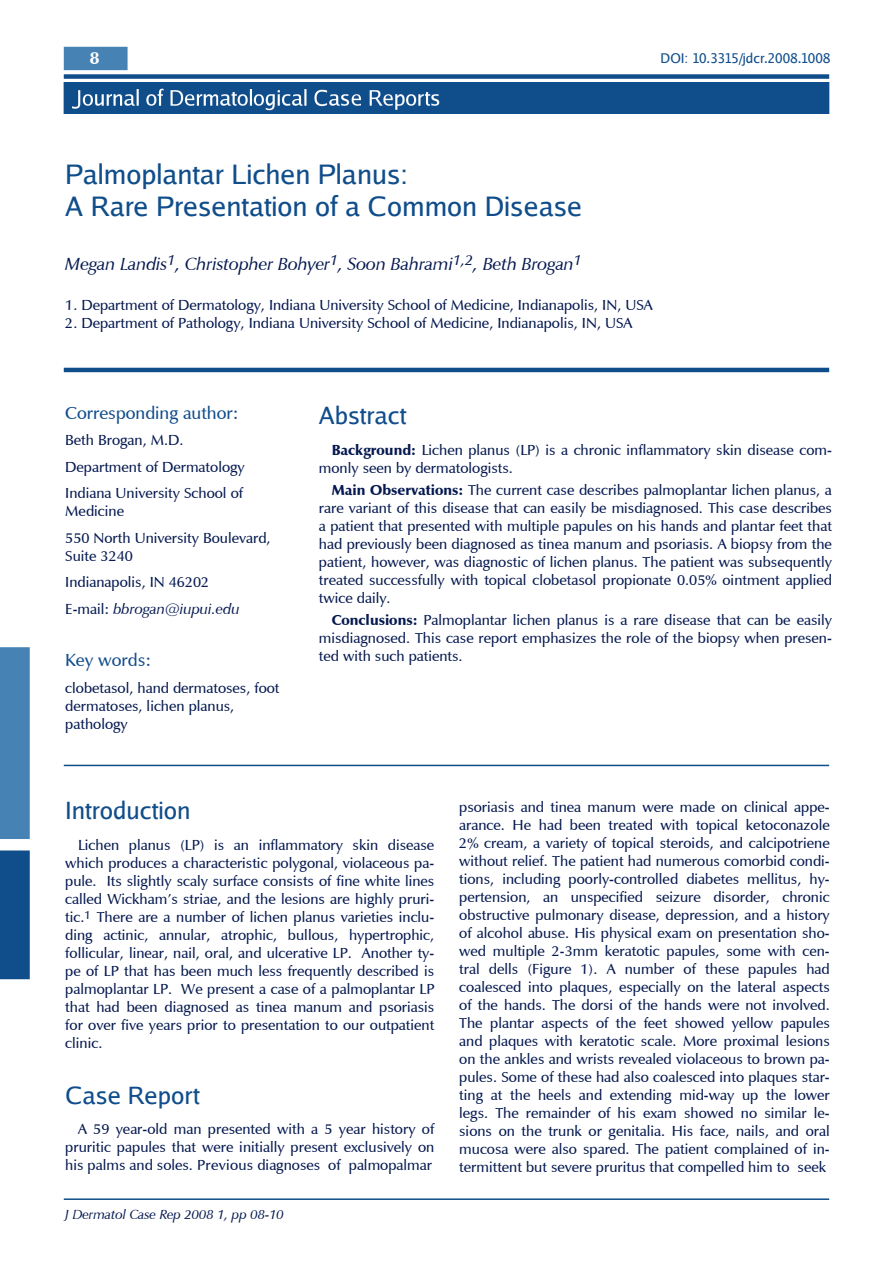
<style>
.page{position:relative;width:893px;height:1263px;background:#fff}
.page>*{position:absolute;margin:0;border:0;box-sizing:border-box;transform-origin:0 0}
.t1{font:27px/32.4px "Luxi Sans";color:#104d8b}
.t2{font:24px "Luxi Sans";color:#104d8b}
.t3{font:24px "Luxi Sans";letter-spacing:-.03em;color:#104d8b}
.t4{font:italic 18px "Mg Open Cosmetica";letter-spacing:-.055em;color:#051950}
.t5{font:18px "Mg Open Cosmetica";color:#104d8b}
.t6{font:700 18px "Mg Open Cosmetica";color:#fff}
.t7{font:15px/18px "Mg Open Cosmetica";letter-spacing:-.005em;color:#051950}
.t8{font:15px/18px "Mg Open Cosmetica";letter-spacing:-.03em;color:#051950}
.t9{font:italic 13.5px "Mg Open Cosmetica";color:#051950}
.t10{font:13.5px "Luxi Sans";color:#104d8b}
.s1{font-style:italic}
.s2{font-weight:700}
</style>
<div class="page">
<hr style="left:64px;top:1198px;width:765px;height:2px;background:#104d8b">
<div style="left:0;top:850px;width:30px;height:129px;background:#104d8b"></div>
<div style="left:0;top:647px;width:30px;height:192px;background:#4682b4"></div>
<hr style="left:64px;top:368px;width:765px;height:4px;background:#104d8b">
<hr style="left:64px;top:765px;width:765px;height:1px;background:#104d8b">
<img style="left:64px;top:82px;width:765px;height:32px">
<div style="left:64px;top:74px;width:765px;height:5px;background:#104d8b"></div>
<div style="left:64px;top:47px;width:64px;height:23px;background:#4682b4"></div>
<p class="t6" style="left:90px;top:47px;width:11px">8</p>
<p class="t10" style="left:661px;top:50px;width:171px">DOI: 10.3315/jdcr.2008.1008</p>
<h1 class="t1" style="left:65px;top:157px;width:511px">Palm oplantarLich e n Planus :<br>A Rare Pre s e ntation ofa Com m on Dis e as e</h1>
<p class="t4" style="left:65px;top:254px;width:518px">Me gan Landis<sup>1</sup>, Ch ristoph e r Boh ye r<sup>1</sup>, Soon Bah ram i<sup>1,2</sup>, Be th Brogan<sup>1</sup></p>
<p class="t7" style="left:65px;top:296px;width:589px">1. D e partm e ntofD e rm atology, Indiana Unive rsity Sch oolofM e dicine , Indianapolis, IN, USA</p>
<p class="t7" style="left:65px;top:314px;width:568px">2. D e partm e ntofPath ology, Indiana Unive rsity Sch oolofM e dicine , Indianapolis, IN, USA</p>
<p class="t5" style="left:65px;top:402px;width:175px">Corre sponding auth or:</p>
<p class="t7" style="left:65px;top:427px;width:182px;line-height:26.5px">Be th Brogan, M .D .<br>D e partm e ntofD e rm atology<br>Indiana Unive rsity Sch oolof</p>
<p class="t7" style="left:65px;top:498px;width:208px;line-height:26.5px">M e dicine<br>550 North Unive rsity Boule vard,</p>
<p class="t7" style="left:65px;top:543px;width:174px;line-height:26.5px">Suite 3240<br>Indianapolis, IN 46202<br>E-m ail: <span class="s1">bbrogan@ iupu i.e du</span></p>
<p class="t5" style="left:65px;top:650px;width:87px">Key w ords:</p>
<p class="t8" style="left:65px;top:679px;width:219px">clobe tasol, h and de rm atose s, foot de rm atose s, lich e n planus,<br>path ology</p>
<h2 class="t3" style="left:319px;top:400px;width:96px">Abs tract</h2>
<p class="t7" style="left:319px;top:441px;width:514px;text-indent:13px"><span class="s2">Back ground:</span> Lich e n planus (LP) is a ch ronic inflam m atory sk in dise ase com - m only se e n by de rm atologists.</p>
<p class="t7" style="left:319px;top:481px;width:518px;text-indent:13px"><span class="s2">M ain O b se rvations:</span> Th e curre ntcase de scribe s palm oplantar lich e n planus, a rare variantofth is dise ase th atcan e asily be m isdiagnose d. Th is case de scribe s a patie ntth atpre se nte d w ith m ultiple papule s on h is h ands and plantar fe e tth at h ad pre viously be e n diagnose d as tine a m anum and psoriasis. A biops y from th e patie nt, h ow e ve r, w as diagnostic oflich e n planus. Th e patie ntw as s ubse q ue ntly tre ate d s ucce ssfully w ith topicalclobe tasolpropionate 0.05% ointm e nt applie d tw ice daily.</p>
<p class="t7" style="left:319px;top:611px;width:516px;text-indent:13px"><span class="s2">Conclusions:</span> Palm oplantar lich e n planus is a rare dise ase th at can be e asily m isdiagnose d. Th is case re porte m ph asize s th e role ofth e biopsy w h e n pre se n&shy;te d w ith s uch patie nts.</p>
<h2 class="t2" style="left:65px;top:796px;width:127px">Introduction</h2>
<p class="t7" style="left:65px;top:836px;width:375px;text-indent:13px">Lich e n planus (LP) is an inflam m atory sk in dise ase w h ich produce s a ch aracte ristic polygonal, violace ous pa&shy;pule . Its sligh tly scaly s urface consists of fine w h ite line s calle d W ick h am ’s striae , and th e le sions are h igh ly pruri&shy;tic.<sup>1</sup> Th e re are a num be r of lich e n planus varie tie s inclu&shy;ding actinic, annular, atroph ic, bullous, h ype rtroph ic, follicular, line ar, nail, oral, and ulce rative LP. Anoth e r ty&shy;pe ofLPth ath as be e n m uch le ss fre q ue ntly de scribe d is palm oplantar LP. W e pre se nta case ofa palm oplantar LP th at h ad be e n diagnose d as tine a m anum and psoriasis for ove r five ye ars prior to pre se ntation to our outpatie nt clinic.</p>
<h2 class="t2" style="left:65px;top:1080px;width:143px">Cas e Re port</h2>
<p class="t7" style="left:65px;top:1120px;width:374px;text-indent:13px">A 59 ye ar-old m an pre se nte d w ith a 5 ye ar h istory of pruritic papule s th at w e re initially pre se nt e xclusive ly on h is palm s and sole s. Pre vious diagnose s of palm opalm ar</p>
<p class="t9" style="left:65px;top:1207px;width:220px">JD e rm atolCase Re p 2008 1, pp 08-10</p>
<p class="t7" style="left:459px;top:798px;width:381px">psoriasis and tine a m anum w e re m ade on clinicalappe - arance . H e h ad be e n tre ate d w ith topicalk e toconazole 2% cre am , a varie ty of topicalste roids, and calcipotrie ne<br>w ith outre lie f. Th e patie nth ad num e rous com orbid condi&shy;tions, including poorly-controlle d diabe te s m e llitus, h y&shy;pe rte nsion, an unspe cifie d se izure disorde r, ch ronic obstructive pulm onary dise ase , de pre ssion, and a h istory of alcoh olabuse . H is ph ysicale xam on pre se ntation sh o&shy;w e d m ultiple 2-3m m k e ratotic papule s, som e w ith ce n&shy;tralde lls (Figure 1). A num be r of th e se papule s h ad coale sce d into plaq ue s, e spe cially on th e late ralaspe cts of th e h ands. Th e dorsi of th e h ands w e re not involve d.<br>Th e plantar aspe cts of th e fe e t sh ow e d ye llow papule s and plaq ue s w ith k e ratotic scale . M ore proxim alle sions on th e ank le s and w rists re ve ale d violace ous to brow n pa&shy;pule s. Som e ofth e se h ad also coale sce d into plaq ue s star&shy;ting at th e h e e ls and e xte nding m id-w ay up th e low e r legs. Th e rem ainder of h is exam sh ow ed no sim ilar le&shy;sions on th e trunk or ge nitalia. H is face , nails, and oral m ucosa w e re also spare d. Th e patie nt com plaine d of in&shy;te rm itte ntbutse ve re pruritus th atcom pe lle d h im to se e k</p>
</div>
